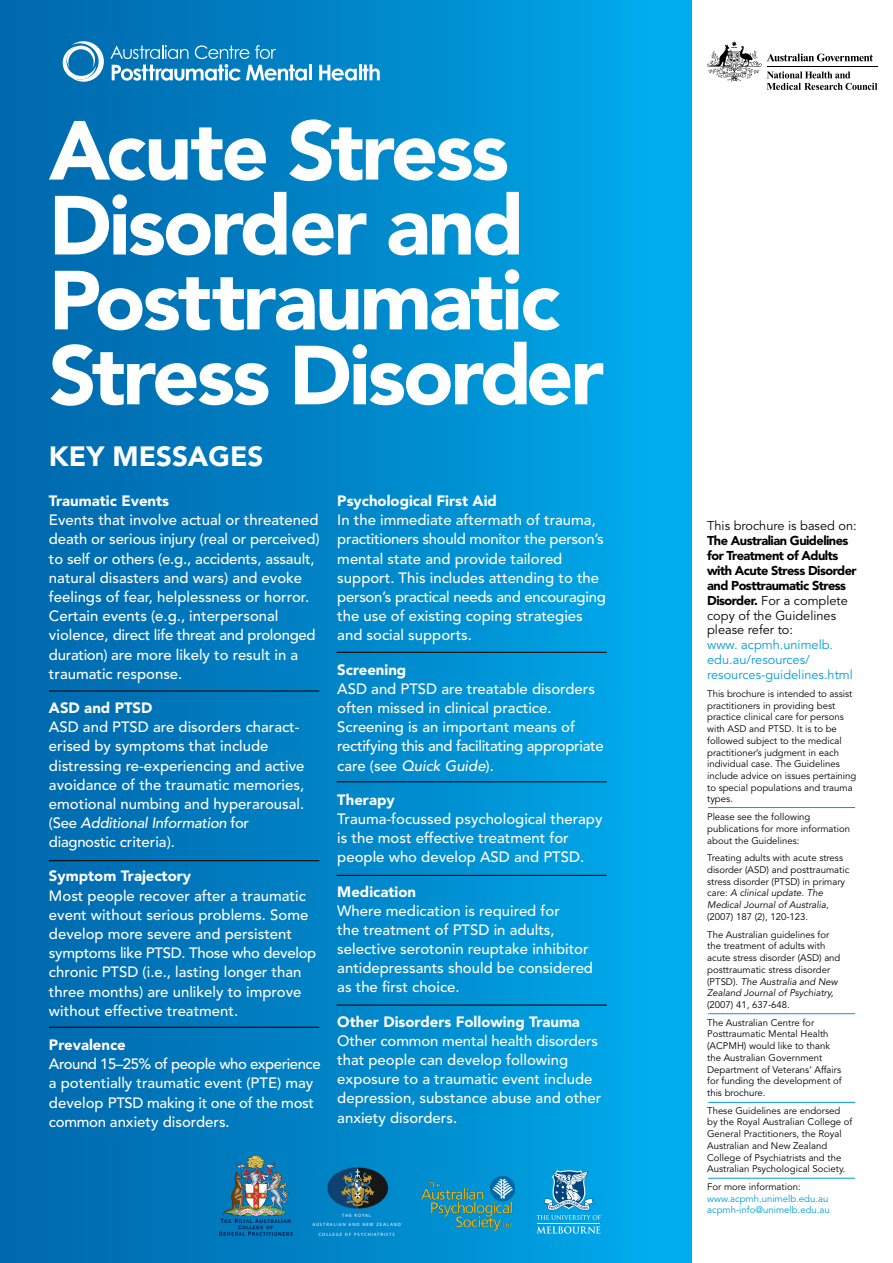
<style>
.page{position:relative;width:893px;height:1263px;background:#fff}
.page>*{position:absolute;margin:0;border:0;box-sizing:border-box;transform-origin:0 0}
.t1{font:900 82.8px/74.8px "Avenir";letter-spacing:-.035em;color:#fff}
.t2{font:900 27.75px "Avenir";color:#fff}
.t3{font:500 14.85px/19.2px "Avenir";color:#fff}
.t4{font:900 14.85px "Avenir";color:#fff}
.t5{font:500 14.85px/19.2px "Avenir";letter-spacing:-.02em;color:#fff}
.t6{font:900 12.75px/14.9px "Avenir";letter-spacing:-.04em;color:#000}
.t7{font:12.75px/14.9px "Avenir";color:#009dd8}
.t8{font:12.75px "Avenir";color:#000}
.t9{font:9.6px/11.7px "Avenir";color:#000}
.t10{font:9.6px/11.7px "Avenir";color:#009dd8}
.t11{font:4.65px/9.3px "Myriad";letter-spacing:.2em;color:#fff;text-align:center}
.s1{font-style:italic}
.s2{font-weight:400}
</style>
<div class="page">
<div style="left:0;top:0;width:692px;height:1263px;background:linear-gradient(to right,#0063a8,#00aced)"></div>
<svg style="left:110px;top:45px;width:197px;height:36px"></svg>
<hr style="left:309px;top:64px;width:3px;height:16px;background:#fff">
<svg style="left:319px;top:64px;width:61px;height:17px"></svg>
<svg style="left:61px;top:41px;width:43px;height:41px"></svg>
<hr style="left:708px;top:807px;width:147px;height:1px;background:#009dd8">
<hr style="left:708px;top:1013px;width:147px;height:1px;background:#009dd8">
<hr style="left:708px;top:1102px;width:147px;height:1px;background:#009dd8">
<hr style="left:708px;top:1178px;width:147px;height:1px;background:#009dd8">
<hr style="left:49px;top:690px;width:270px;height:1px;background:#000">
<hr style="left:49px;top:1027px;width:270px;height:1px;background:#000">
<hr style="left:337px;top:781px;width:270px;height:1px;background:#000">
<hr style="left:337px;top:652px;width:270px;height:1px;background:#000">
<hr style="left:337px;top:875px;width:270px;height:1px;background:#000">
<hr style="left:337px;top:1004px;width:270px;height:1px;background:#000">
<hr style="left:49px;top:860px;width:270px;height:1px;background:#000">
<svg style="left:707px;top:41px;width:170px;height:49px"></svg>
<hr style="left:537px;top:1223px;width:63px;height:1px;background:#fff">
<svg style="left:537px;top:1226px;width:63px;height:7px"></svg>
<svg style="left:537px;top:1170px;width:64px;height:50px;background:#37a0d1"></svg>
<img style="left:326px;top:1166px;width:63px;height:44px">
<img style="left:220px;top:1155px;width:72px;height:80px">
<img style="left:421px;top:1177px;width:93px;height:54px">
<h1 class="t1" style="left:49px;top:113px;width:557px">Acute Stress<br>Disorder and<br>Posttraumatic<br>Stress Disorder</h1>
<h2 class="t2" style="left:49px;top:440px;width:109px">Key Messages</h2>
<p class="t4" style="left:49px;top:492px;width:122px">Traumatic Events</p>
<p class="t3" style="left:49px;top:511px;width:272px">Events that involve actual or threatened death or serious injury (real or perceived) to self or others (e.g., accidents, assault, natural disasters and wars) and evoke feelings of fear, helplessness or horror.<br>Certain events (e.g., interpersonal violence, direct life threat and prolonged duration) are more likely to result in a traumatic response.</p>
<p class="t4" style="left:49px;top:699px;width:105px">ASD and PTSD</p>
<p class="t3" style="left:49px;top:718px;width:257px">ASD and PTSD are disorders charact&shy;erised by symptoms that include distressing re-experiencing and active avoidance of the traumatic memories, emotional numbing and hyperarousal. (See <span class="s1">Additional Information</span> for diagnostic criteria).</p>
<p class="t4" style="left:49px;top:867px;width:144px">Symptom Trajectory</p>
<p class="t3" style="left:49px;top:886px;width:269px">Most people recover after a traumatic event without serious problems. Some develop more severe and persistent symptoms like PTSD. Those who develop chronic PTSD (i.e., lasting longer than three months) are unlikely to improve without effective treatment.</p>
<p class="t4" style="left:49px;top:1036px;width:78px">Prevalence</p>
<p class="t5" style="left:49px;top:1055px;width:273px">Around 15–25% of people who experience a potentially traumatic event (PTE) may develop PTSD making it one of the most common anxiety disorders.</p>
<p class="t4" style="left:337px;top:492px;width:161px">Psychological First Aid</p>
<p class="t3" style="left:337px;top:511px;width:270px">In the immediate aftermath of trauma, practitioners should monitor the person’s mental state and provide tailored support. This includes attending to the person’s practical needs and encouraging the use of existing coping strategies and social supports.</p>
<p class="t4" style="left:337px;top:660px;width:71px">Screening</p>
<p class="t3" style="left:337px;top:679px;width:268px">ASD and PTSD are treatable disorders often missed in clinical practice.<br>Screening is an important means of rectifying this and facilitating appropriate care (see <span class="s1">Quick Guide</span>).</p>
<p class="t4" style="left:337px;top:791px;width:59px">Therapy</p>
<p class="t3" style="left:337px;top:809px;width:267px">Trauma-focussed psychological therapy is the most effective treatment for people who develop ASD and PTSD.</p>
<p class="t4" style="left:337px;top:882px;width:80px">Medication</p>
<p class="t3" style="left:337px;top:901px;width:257px">Where medication is required for<br>the treatment of PTSD in adults, selective serotonin reuptake inhibitor antidepressants should be considered as the first choice.</p>
<p class="t4" style="left:337px;top:1012px;width:244px">Other Disorders Following Trauma</p>
<p class="t3" style="left:337px;top:1031px;width:266px">Other common mental health disorders that people can develop following exposure to a traumatic event include depression, substance abuse and other anxiety disorders.</p>
<p class="t11" style="left:312px;top:1211px;width:90px">THE ROYAL<br>AUSTRALIAN AND NEW ZEALAND<br>COLLEGE OF PSYCHIATRISTS</p>
<p class="t8" style="left:707px;top:518px;width:151px">This brochure is based on:</p>
<p class="t6" style="left:707px;top:533px;width:151px">The Australian Guidelines for Treatment of Adults with Acute Stress Disorder and Posttraumatic Stress<br>Disorder. <span class="s2">For a complete copy of the Guidelines please refer to:</span></p>
<p class="t7" style="left:707px;top:638px;width:147px">www. acpmh.unimelb. edu.au/resources/ resources-guidelines.html</p>
<p class="t9" style="left:707px;top:688px;width:151px">This brochure is intended to assist practitioners in providing best practice clinical care for persons with ASD and PTSD. It is to be followed subject to the medical practitioner’s judgment in each individual case. The Guidelines include advice on issues pertaining to special populations and trauma types.</p>
<p class="t9" style="left:707px;top:811px;width:144px">Please see the following publications for more information about the Guidelines:</p>
<p class="t9" style="left:707px;top:852px;width:144px">Treating adults with acute stress disorder (ASD) and posttraumatic stress disorder (PTSD) in primary care: <span class="s1">A clinical update. The<br>Medical Journal of Australia</span>, (2007) 187 (2), 120-123.</p>
<p class="t9" style="left:707px;top:929px;width:135px">The Australian guidelines for the treatment of adults with acute stress disorder (ASD) and posttraumatic stress disorder (PTSD). <span class="s1">The Australia and New<br>Zealand Journal of Psychiatry,</span></p>
<p class="t9" style="left:707px;top:996px;width:109px;line-height:17.7px">(2007) 41, 637-648.<br>The Australian Centre for</p>
<p class="t9" style="left:707px;top:1028px;width:136px">Posttraumatic Mental Health (ACPMH) would like to thank the Australian Government<br>Department of Veterans’ Affairs for funding the development of this brochure.</p>
<p class="t9" style="left:707px;top:1105px;width:147px">These Guidelines are endorsed by the Royal Australian College of<br>General Practitioners, the Royal<br>Australian and New Zealand<br>College of Psychiatrists and the<br>Australian Psychological Society.</p>
<p class="t9" style="left:707px;top:1181px;width:95px">For more information:</p>
<p class="t10" style="left:707px;top:1193px;width:124px">www.acpmh.unimelb.edu.au acpmh-info@unimelb.edu.au</p>
</div>
